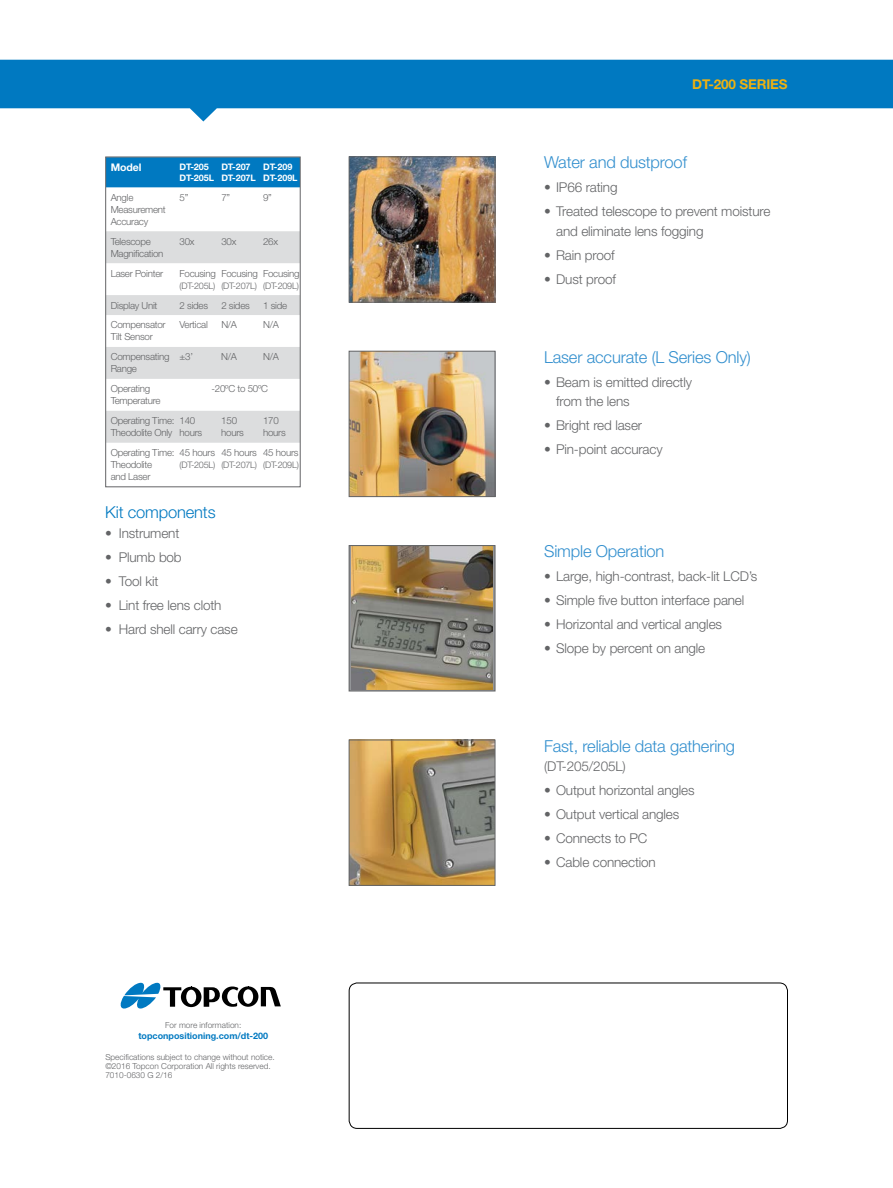
<style>
.page{position:relative;width:893px;height:1188px;background:#fff}
.page>*{position:absolute;margin:0;border:0;box-sizing:border-box;transform-origin:0 0}
.t1{font:300 16.5px "Helvetica Neue LT Std";letter-spacing:-.01em;color:#328fce}
.t2{font:300 16.5px "Helvetica Neue LT Std";letter-spacing:-.01em;color:#0079c1}
.t3{font:300 13.5px/19.5px "Helvetica Neue LT Std";letter-spacing:-.01em;color:#636466}
.t4{font:700 13.5px "Helvetica Neue LT Std";letter-spacing:-.01em;color:#eeb111}
.t5{font:700 10.5px "Helvetica Neue LT Std";letter-spacing:-.01em;color:#fff}
.t6{font:300 9.75px/12px "Helvetica Neue LT Std";letter-spacing:-.025em;color:#636466}
.t7{font:300 9px "Helvetica Neue LT Std";letter-spacing:-.025em;color:#636466}
.t8{font:700 9px/10.8px "Helvetica Neue LT Std";letter-spacing:-.01em;color:#fff}
.t9{font:700 9px "Helvetica Neue LT Std";color:#0079c1}
.t10{font:300 8.25px/9px "Helvetica Neue LT Std";color:#636466}
</style>
<div class="page">
<svg style="left:0;top:60px;width:893px;height:61px;fill:#0079c1"></svg>
<div style="left:349px;top:983px;width:439px;height:146px;border:1px solid #000;border-radius:8px"></div>
<svg style="left:120px;top:983px;width:161px;height:26px"></svg>
<img style="left:351px;top:159px;width:142px;height:141px">
<div style="left:349px;top:157px;width:146px;height:145px;border:1px solid #636466"></div>
<img style="left:351px;top:353px;width:142px;height:142px">
<div style="left:349px;top:351px;width:146px;height:146px;border:1px solid #636466"></div>
<img style="left:352px;top:547px;width:140px;height:142px">
<div style="left:349px;top:545px;width:146px;height:146px;border:1px solid #636466"></div>
<img style="left:351px;top:742px;width:142px;height:142px">
<div style="left:349px;top:740px;width:146px;height:146px;border:1px solid #636466"></div>
<div style="left:107px;top:159px;width:191px;height:28px;background:#0079c1"></div>
<svg style="left:107px;top:231px;width:191px;height:212px"></svg>
<div style="left:105px;top:157px;width:195px;height:330px;border:1px solid #636466"></div>
<p class="t5" style="left:111px;top:161px;width:32px">Model</p>
<p class="t8" style="left:180px;top:161px;width:36px">DT-205<br>DT-205L</p>
<p class="t8" style="left:221px;top:161px;width:36px">DT-207<br>DT-207L</p>
<p class="t8" style="left:263px;top:161px;width:36px">DT-209<br>DT-209L</p>
<p class="t6" style="left:111px;top:191px;width:56px">Angle<br>Measurement<br>Accuracy</p>
<p class="t6" style="left:180px;top:191px;width:10px">5”</p>
<p class="t6" style="left:221px;top:191px;width:10px">7”</p>
<p class="t6" style="left:263px;top:191px;width:10px">9”</p>
<p class="t6" style="left:111px;top:235px;width:54px">Telescope<br>Magnification</p>
<p class="t6" style="left:180px;top:235px;width:17px">30x</p>
<p class="t6" style="left:221px;top:235px;width:17px">30x</p>
<p class="t6" style="left:263px;top:235px;width:17px">26x</p>
<p class="t6" style="left:111px;top:267px;width:54px">Laser Pointer</p>
<p class="t6" style="left:180px;top:267px;width:38px">Focusing</p>
<p class="t7" style="left:180px;top:280px;width:37px">(DT-205L)</p>
<p class="t6" style="left:221px;top:267px;width:38px">Focusing</p>
<p class="t7" style="left:221px;top:280px;width:37px">(DT-207L)</p>
<p class="t6" style="left:263px;top:267px;width:38px">Focusing</p>
<p class="t7" style="left:263px;top:280px;width:37px">(DT-209L)</p>
<p class="t6" style="left:111px;top:299px;width:48px">Display Unit</p>
<p class="t6" style="left:180px;top:299px;width:30px">2 sides</p>
<p class="t6" style="left:221px;top:299px;width:30px">2 sides</p>
<p class="t6" style="left:263px;top:299px;width:26px">1 side</p>
<p class="t6" style="left:111px;top:319px;width:56px">Compensator<br>Tilt Sensor</p>
<p class="t6" style="left:180px;top:319px;width:30px">Vertical</p>
<p class="t6" style="left:221px;top:319px;width:17px">N/A</p>
<p class="t6" style="left:263px;top:319px;width:17px">N/A</p>
<p class="t6" style="left:111px;top:351px;width:60px">Compensating<br>Range</p>
<p class="t6" style="left:180px;top:351px;width:15px">±3’</p>
<p class="t6" style="left:221px;top:351px;width:17px">N/A</p>
<p class="t6" style="left:263px;top:351px;width:17px">N/A</p>
<p class="t6" style="left:111px;top:383px;width:51px">Operating<br>Temperature</p>
<p class="t6" style="left:212px;top:383px;width:58px">-20ºC to 50ºC</p>
<p class="t6" style="left:111px;top:415px;width:65px">Operating Time:<br>Theodolite Only</p>
<p class="t6" style="left:180px;top:415px;width:24px">140 hours</p>
<p class="t6" style="left:221px;top:415px;width:24px">150 hours</p>
<p class="t6" style="left:263px;top:415px;width:24px">170 hours</p>
<p class="t6" style="left:111px;top:446px;width:65px">Operating Time:<br>Theodolite<br>and Laser</p>
<p class="t6" style="left:180px;top:446px;width:37px">45 hours</p>
<p class="t6" style="left:221px;top:446px;width:37px">45 hours</p>
<p class="t7" style="left:221px;top:459px;width:37px">(DT-207L)</p>
<p class="t6" style="left:263px;top:446px;width:37px">45 hours</p>
<p class="t7" style="left:263px;top:459px;width:37px">(DT-209L)</p>
<p class="t7" style="left:180px;top:459px;width:37px">(DT-205L)</p>
<p class="t2" style="left:105px;top:502px;width:112px">Kit components</p>
<p class="t3" style="left:105px;top:523px;width:76px">• Instrument</p>
<p class="t3" style="left:105px;top:547px;width:78px">• Plumb bob</p>
<p class="t3" style="left:105px;top:571px;width:55px">• Tool kit</p>
<p class="t3" style="left:105px;top:595px;width:118px">• Lint free lens cloth</p>
<p class="t3" style="left:105px;top:619px;width:134px">• Hard shell carry case</p>
<p class="t10" style="left:165px;top:1021px;width:78px">For more information:</p>
<p class="t9" style="left:138px;top:1030px;width:131px">topconpositioning.com/dt-200</p>
<p class="t10" style="left:105px;top:1053px;width:171px">Specifications subject to change without notice. ©2016 Topcon Corporation All rights reserved.<br>7010-0630 G 2/16</p>
<p class="t4" style="left:692px;top:75px;width:97px">DT-200 SERIES</p>
<p class="t1" style="left:544px;top:152px;width:144px">Water and dustproof</p>
<p class="t3" style="left:544px;top:178px;width:75px">• IP66 rating</p>
<p class="t3" style="left:556px;top:202px;width:216px;text-indent:-12px">• Treated telescope to prevent moisture and eliminate lens fogging</p>
<p class="t3" style="left:544px;top:245px;width:72px">• Rain proof</p>
<p class="t3" style="left:544px;top:269px;width:73px">• Dust proof</p>
<p class="t1" style="left:544px;top:347px;width:208px">Laser accurate (L Series Only)</p>
<p class="t3" style="left:556px;top:372px;width:137px;text-indent:-12px">• Beam is emitted directly from the lens</p>
<p class="t3" style="left:544px;top:415px;width:100px">• Bright red laser</p>
<p class="t3" style="left:544px;top:439px;width:120px">• Pin-point accuracy</p>
<p class="t1" style="left:544px;top:541px;width:122px">Simple Operation</p>
<p class="t3" style="left:544px;top:566px;width:215px">• Large, high-contrast, back-lit LCD’s</p>
<p class="t3" style="left:544px;top:590px;width:202px">• Simple five button interface panel</p>
<p class="t3" style="left:544px;top:614px;width:179px">• Horizontal and vertical angles</p>
<p class="t3" style="left:544px;top:638px;width:163px">• Slope by percent on angle</p>
<p class="t1" style="left:544px;top:736px;width:193px">Fast, reliable data gathering</p>
<p class="t3" style="left:544px;top:756px;width:83px">(DT-205/205L)</p>
<p class="t3" style="left:544px;top:780px;width:152px">• Output horizontal angles</p>
<p class="t3" style="left:544px;top:804px;width:137px">• Output vertical angles</p>
<p class="t3" style="left:544px;top:828px;width:105px">• Connects to PC</p>
<p class="t3" style="left:544px;top:852px;width:113px">• Cable connection</p>
</div>
